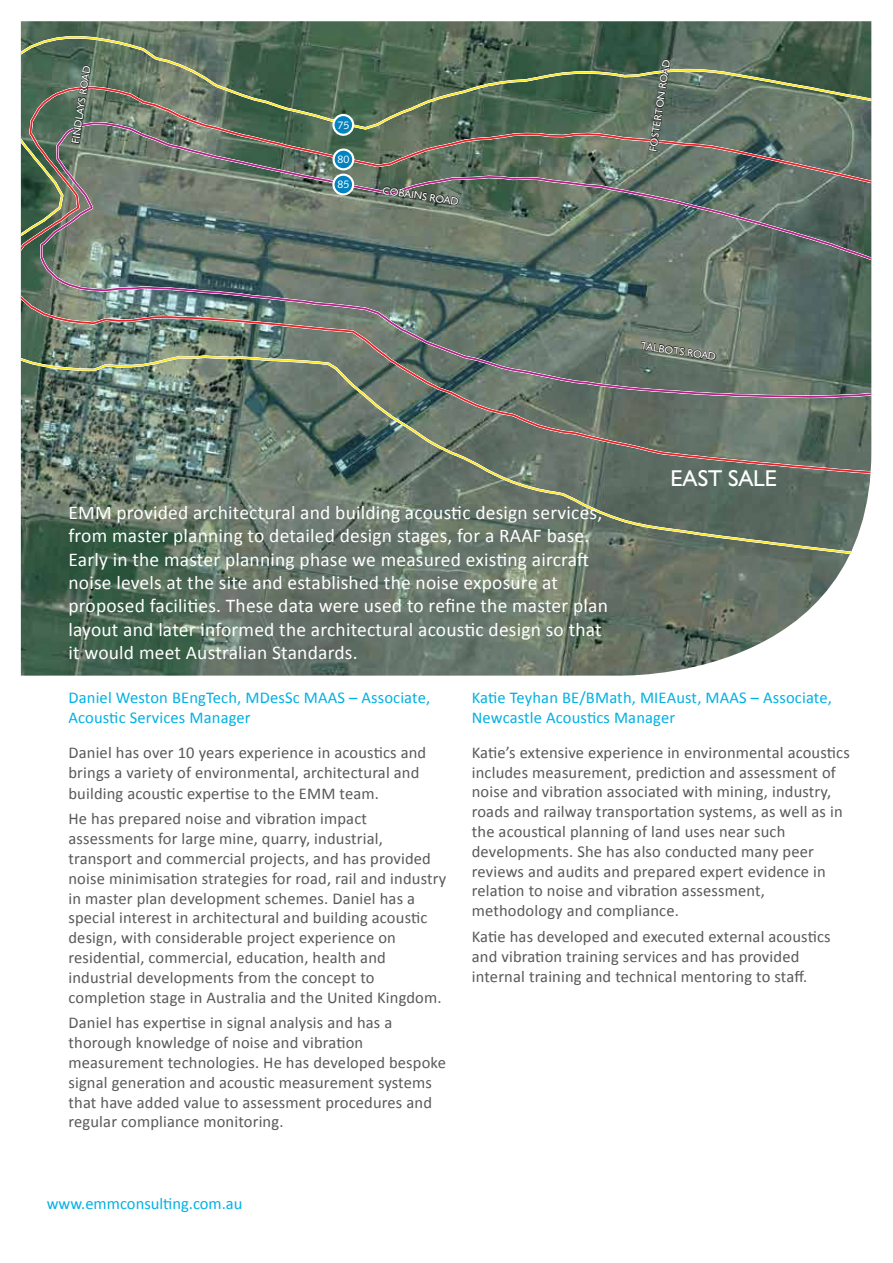
<style>
.page{position:relative;width:893px;height:1263px;background:#fff}
.page>*{position:absolute;margin:0;border:0;box-sizing:border-box;transform-origin:0 0}
.t1{font:22.95px "Humanist 521 BT";color:#fff}
.t2{font:21.3px "Humanist 521 BT";color:#717b83}
.t3{font:19.5px/23.4px "Calibri";letter-spacing:.01em;color:#fff}
.t4{font:16.5px/19.8px "Calibri";letter-spacing:.01em;color:#58595b}
.t5{font:16.5px/19.8px "Calibri";letter-spacing:.01em;color:#00b1e3}
.t6{font:10.8px "Myriad Pro";color:#343e48}
.t7{font:10.8px "Humanist 521 BT";color:#fff}
.t8{font:10.8px "Humanist 531 BT Roman A";color:#fff}
.t9{font:10.65px "Humanist 521 BT";color:#fff}
.s1{color:#00b1e3}
.s2{color:#9ba3a9}
</style>
<div class="page">
<img style="left:21px;top:21px;width:850px;height:655px">
<svg style="left:21px;top:36px;width:850px;height:556px;background:#607362"></svg>
<svg style="left:21px;top:86px;width:850px;height:400px;background:#637465"></svg>
<svg style="left:40px;top:122px;width:831px;height:277px;background:#68766b"></svg>
<svg style="left:333px;top:115px;width:20px;height:20px"></svg>
<div style="left:332px;top:114px;width:22px;height:22px;border:2px solid #fff;border-radius:50%"></div>
<div style="left:334px;top:150px;width:19px;height:19px;background:#0083bf;border-radius:50%"></div>
<div style="left:332px;top:149px;width:22px;height:21px;border:2px solid #fff;border-radius:50%"></div>
<div style="left:333px;top:175px;width:20px;height:19px;background:#0083bf;border-radius:50%"></div>
<div style="left:332px;top:174px;width:22px;height:21px;border:2px solid #fff;border-radius:50%"></div>
<svg style="left:382px;top:186px;width:77px;height:20px;background:#525a52"></svg>
<svg style="left:640px;top:340px;width:77px;height:21px;background:#60695f"></svg>
<svg style="left:70px;top:65px;width:25px;height:80px;background:#5c685d"></svg>
<svg style="left:648px;top:59px;width:23px;height:93px;background:#535e52"></svg>
<p class="t9" style="left:69px;top:143px;width:80px;rotate:-81deg">FINDLAYS ROAD</p>
<p class="t8" style="left:338px;top:118px;width:13px">75</p>
<p class="t8" style="left:338px;top:153px;width:13px">80</p>
<p class="t8" style="left:338px;top:178px;width:13px">85</p>
<p class="t7" style="left:384px;top:184px;width:78px;rotate:9deg">COBAINS ROAD</p>
<p class="t9" style="left:646px;top:150px;width:94px;rotate:-81deg">FOSTERTON ROAD</p>
<p class="t7" style="left:642px;top:339px;width:77px;rotate:9deg">TALBOTS ROAD</p>
<p class="t3" style="left:68px;top:501px;width:541px">EMM provided architectural and building acoustic design services, from master planning to detailed design stages, for a RAAF base.<br>Early in the master planning phase we measured existing aircraft noise levels at the site and established the noise exposure at proposed facilities. These data were used to refine the master plan layout and later informed the architectural acoustic design so that it would meet Australian Standards.</p>
<h1 class="t1" style="left:670px;top:465px;width:108px">EAST SALE</h1>
<p class="t5" style="left:68px;top:688px;width:363px">Daniel Weston BEngTech, MDesSc MAAS – Associate,<br>Acoustic Services Manager</p>
<p class="t4" style="left:68px;top:742px;width:359px;line-height:20.4px">Daniel has over 10 years experience in acoustics and brings a variety of environmental, architectural and building acoustic expertise to the EMM team.</p>
<p class="t4" style="left:68px;top:809px;width:379px">He has prepared noise and vibration impact assessments for large mine, quarry, industrial, transport and commercial projects, and has provided noise minimisation strategies for road, rail and industry in master plan development schemes. Daniel has a special interest in architectural and building acoustic design, with considerable project experience on residential, commercial, education, health and industrial developments from the concept to completion stage in Australia and the United Kingdom.</p>
<p class="t4" style="left:68px;top:1013px;width:379px">Daniel has expertise in signal analysis and has a thorough knowledge of noise and vibration measurement technologies. He has developed bespoke signal generation and acoustic measurement systems that have added value to assessment procedures and regular compliance monitoring.</p>
<p class="t5" style="left:472px;top:688px;width:362px">Katie Teyhan BE/BMath, MIEAust, MAAS – Associate,<br>Newcastle Acoustics Manager</p>
<p class="t4" style="left:472px;top:742px;width:379px">Katie’s extensive experience in environmental acoustics includes measurement, prediction and assessment of noise and vibration associated with mining, industry, roads and railway transportation systems, as well as in the acoustical planning of land uses near such developments. She has also conducted many peer reviews and audits and prepared expert evidence in relation to noise and vibration assessment, methodology and compliance.</p>
<p class="t4" style="left:472px;top:927px;width:360px">Katie has developed and executed external acoustics and vibration training services and has provided internal training and technical mentoring to staff.</p>
<p class="t6" style="left:763px;top:747px;width:129px">Noise Monitoring Report | Ea</p>
<p class="t2" style="left:747px;top:793px;width:154px"><span class="s1">EMGA</span> Mitchell<span class="s2">M</span></p>
<p class="t5" style="left:47px;top:1193px;width:197px">www.emmconsulting.com.au</p>
</div>
